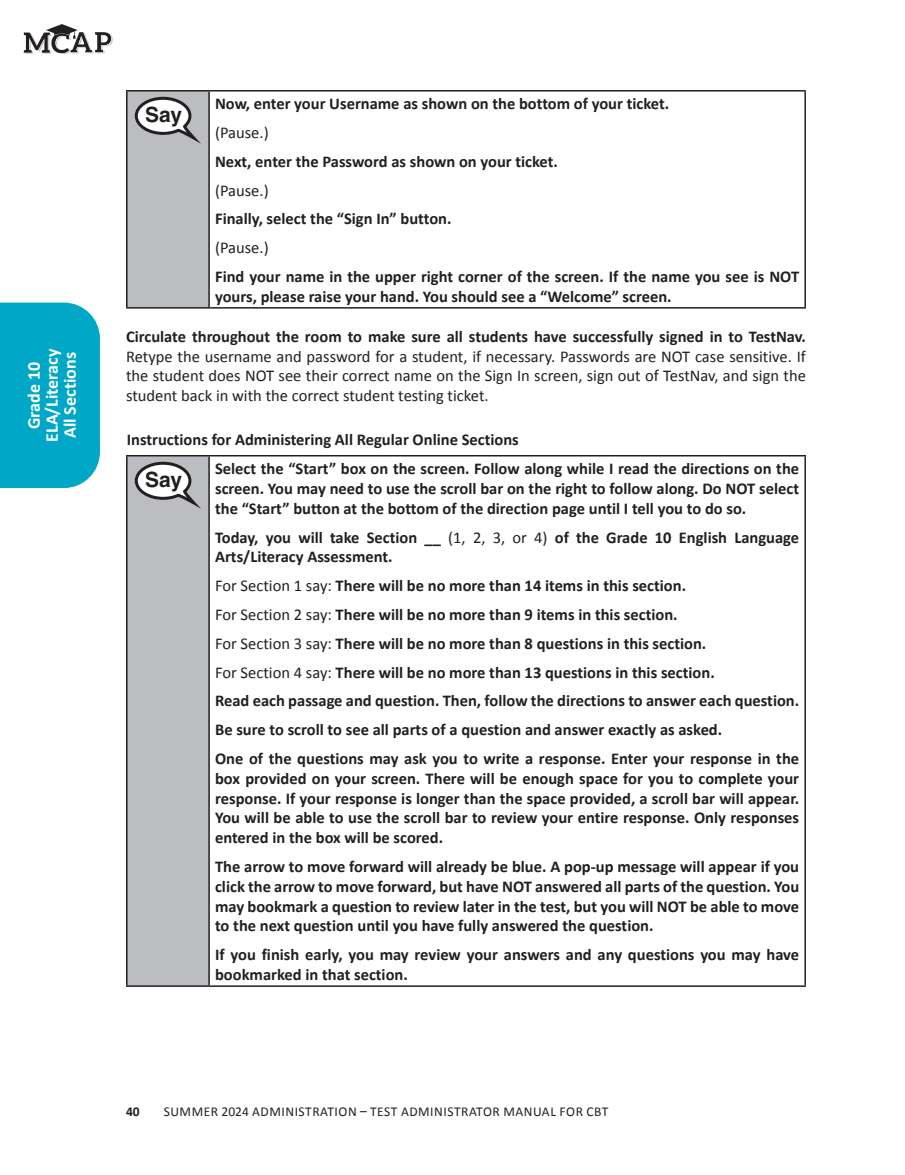
<style>
.page{position:relative;width:905px;height:1175px;background:#fff}
.page>*{position:absolute;margin:0;border:0;box-sizing:border-box;transform-origin:0 0}
.t1{font:700 18px/18px "Calibri";color:#fff;text-align:center}
.SAY_text_Bold{font:700 16.5px/19.8px "Calibri";color:#231f20}
.Main_Body_Text_-_After_Table{font:16.5px/19.8px "Calibri";color:#231f20;text-align:justify}
.H3_NoTOC{font:700 16.5px "Calibri";color:#231f20}
.SAY_text_-_regular{font:16.5px "Calibri";color:#231f20}
.t2{font:13.5px "Calibri";letter-spacing:.04em;color:#231f20}
.t3{font:700 13.5px "Calibri";color:#231f20}
.s1{font-weight:700}
.s2{font-weight:400}
</style>
<div class="page">
<div style="left:0;top:302px;width:100px;height:186px;background:#00a7c7"></div>
<svg style="left:24px;top:24px;width:89px;height:30px"></svg>
<div style="left:127px;top:91px;width:82px;height:217px;background:#bcbdc0"></div>
<hr style="left:126px;top:90px;width:83px;height:2px;background:#231f20">
<hr style="left:126px;top:92px;width:2px;height:215px;background:#231f20">
<hr style="left:209px;top:90px;width:597px;height:2px;background:#231f20">
<hr style="left:208px;top:92px;width:2px;height:215px;background:#231f20">
<hr style="left:804px;top:92px;width:2px;height:215px;background:#231f20">
<hr style="left:126px;top:307px;width:83px;height:1px;background:#231f20">
<hr style="left:209px;top:307px;width:597px;height:1px;background:#231f20">
<svg style="left:135px;top:97px;width:62px;height:44px"></svg>
<div style="left:127px;top:456px;width:82px;height:530px;background:#bcbdc0"></div>
<hr style="left:126px;top:456px;width:2px;height:529px;background:#231f20">
<hr style="left:208px;top:456px;width:2px;height:529px;background:#231f20">
<hr style="left:804px;top:456px;width:2px;height:529px;background:#231f20">
<hr style="left:126px;top:985px;width:83px;height:1px;background:#231f20">
<hr style="left:209px;top:985px;width:597px;height:1px;background:#231f20">
<hr style="left:126px;top:455px;width:83px;height:1px;background:#231f20">
<hr style="left:209px;top:455px;width:597px;height:1px;background:#231f20">
<svg style="left:135px;top:462px;width:62px;height:44px"></svg>
<p class="t1" style="left:24px;top:442px;width:95px;rotate:-90deg">Grade 10<br>ELA/Literacy<br>All Sections</p>
<p class="SAY_text_Bold" style="left:215px;top:93px;width:455px">Now, enter your Username as shown on the bottom of your ticket.</p>
<p class="SAY_text_-_regular" style="left:215px;top:121px;width:55px">(Pause.)</p>
<p class="SAY_text_Bold" style="left:215px;top:151px;width:344px">Next, enter the Password as shown on your ticket.</p>
<p class="SAY_text_-_regular" style="left:215px;top:179px;width:55px">(Pause.)</p>
<p class="SAY_text_Bold" style="left:215px;top:208px;width:238px">Finally, select the “Sign In” button.</p>
<p class="SAY_text_-_regular" style="left:215px;top:236px;width:55px">(Pause.)</p>
<p class="SAY_text_Bold" style="left:215px;top:266px;width:585px">Find your name in the upper right corner of the screen. If the name you see is NOT yours, please raise your hand. You should see a “Welcome” screen.</p>
<p class="Main_Body_Text_-_After_Table" style="left:126px;top:326px;width:681px"><span class="s1">Circulate throughout the room to make sure all students have successfully signed in to TestNav.<br></span>Retype the username and password for a student, if necessary. Passwords are NOT case sensitive. If the student does NOT see their correct name on the Sign In screen, sign out of TestNav, and sign the student back in with the correct student testing ticket.</p>
<h3 class="H3_NoTOC" style="left:127px;top:428px;width:393px">Instructions for Administering All Regular Online Sections</h3>
<p class="SAY_text_Bold" style="left:215px;top:458px;width:585px;text-align:justify">Select the “Start” box on the screen. Follow along while I read the directions on the screen. You may need to use the scroll bar on the right to follow along. Do NOT select the “Start” button at the bottom of the direction page until I tell you to do so.</p>
<p class="SAY_text_Bold" style="left:215px;top:526px;width:585px">Today, you will take Section __ <span class="s2">(1, 2, 3, or 4)</span> of the Grade 10 English Language<br>Arts/Literacy Assessment.</p>
<p class="SAY_text_Bold" style="left:215px;top:575px;width:472px"><span class="s2">For Section 1 say:</span> There will be no more than 14 items in this section.</p>
<p class="SAY_text_Bold" style="left:215px;top:604px;width:464px"><span class="s2">For Section 2 say:</span> There will be no more than 9 items in this section.</p>
<p class="SAY_text_Bold" style="left:215px;top:633px;width:493px"><span class="s2">For Section 3 say:</span> There will be no more than 8 questions in this section.</p>
<p class="SAY_text_Bold" style="left:215px;top:661px;width:501px"><span class="s2">For Section 4 say:</span> There will be no more than 13 questions in this section.</p>
<p class="SAY_text_Bold" style="left:215px;top:690px;width:585px">Read each passage and question. Then, follow the directions to answer each question.</p>
<p class="SAY_text_Bold" style="left:215px;top:719px;width:508px">Be sure to scroll to see all parts of a question and answer exactly as asked.</p>
<p class="SAY_text_Bold" style="left:215px;top:748px;width:585px;text-align:justify">One of the questions may ask you to write a response. Enter your response in the box provided on your screen. There will be enough space for you to complete your response. If your response is longer than the space provided, a scroll bar will appear.<br>You will be able to use the scroll bar to review your entire response. Only responses entered in the box will be scored.</p>
<p class="SAY_text_Bold" style="left:215px;top:856px;width:585px;text-align:justify">The arrow to move forward will already be blue. A pop-up message will appear if you click the arrow to move forward, but have NOT answered all parts of the question. You may bookmark a question to review later in the test, but you will NOT be able to move to the next question until you have fully answered the question.</p>
<p class="SAY_text_Bold" style="left:215px;top:944px;width:585px">If you finish early, you may review your answers and any questions you may have bookmarked in that section.</p>
<p class="t3" style="left:126px;top:1102px;width:15px">40</p>
<p class="t2" style="left:164px;top:1102px;width:446px">SUMMER 2024 ADMINISTRATION – TEST ADMINISTRATOR MANUAL FOR CBT</p>
</div>
